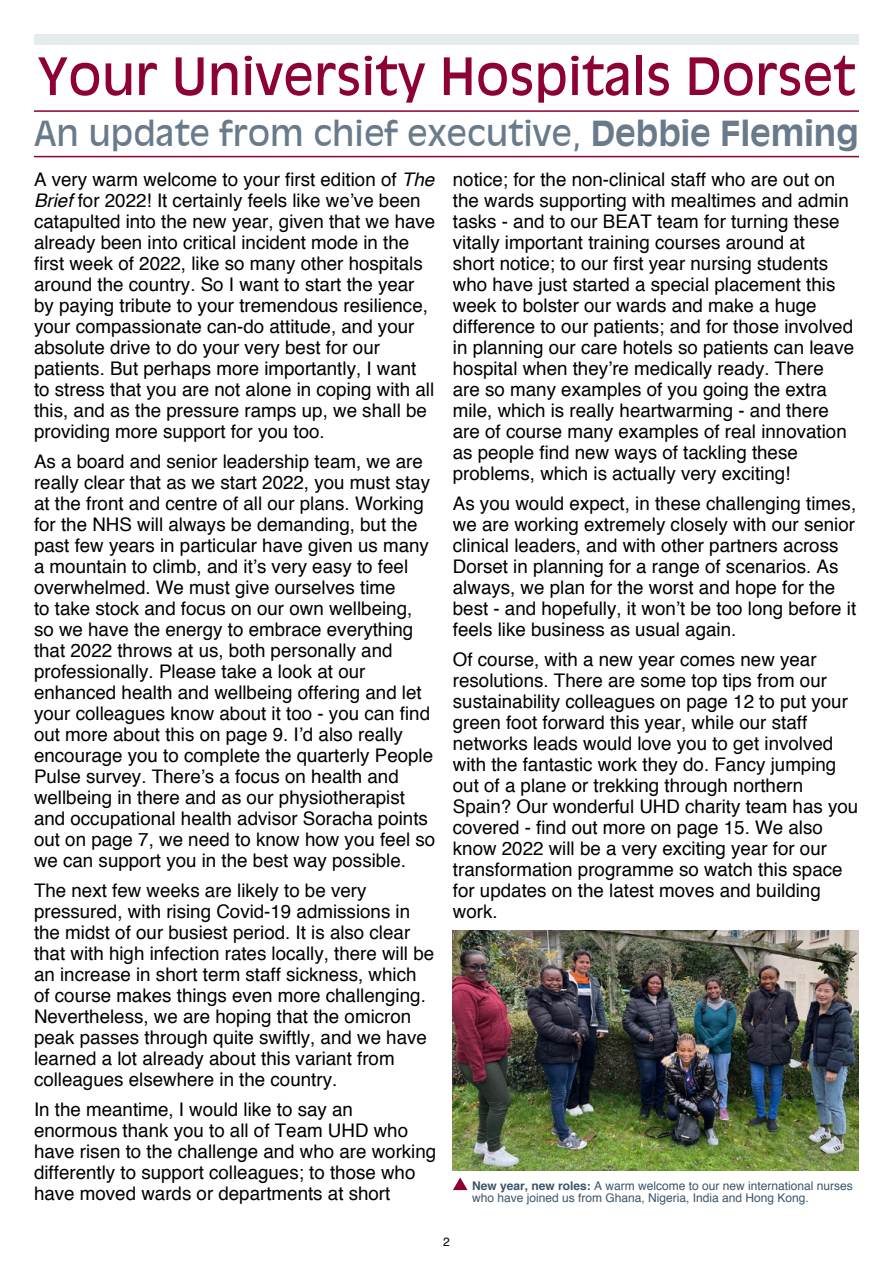
<style>
.page{position:relative;width:893px;height:1263px;background:#fff}
.page>*{position:absolute;margin:0;border:0;box-sizing:border-box;transform-origin:0 0}
.t1{font:50.25px "Decade S Si";color:#8d0134}
.t2{font:33.75px "Decade S Si";color:#697b8b}
.t3{font:18.75px/21px "Helvetica";color:#000}
.t4{font:12px/12px "Helvetica";color:#3d5567}
.t5{font:12px "Helvetica";color:#000}
.s1{font-weight:700}
.s2{font-style:italic}
</style>
<div class="page">
<div style="left:34px;top:34px;width:825px;height:11px;background:#e4eced"></div>
<img style="left:453px;top:930px;width:406px;height:240px">
<hr style="left:34px;top:110px;width:825px;height:2px;background:#8d0134">
<hr style="left:34px;top:156px;width:825px;height:1px;background:#8d0134">
<svg style="left:453px;top:1177px;width:14px;height:13px"></svg>
<h1 class="t1" style="left:38px;top:46px;width:819px">Your University Hospitals Dorset</h1>
<h2 class="t2" style="left:34px;top:113px;width:826px">An update from chief executive, <span class="s1">Debbie Fleming</span></h2>
<p class="t3" style="left:453px;top:168px;width:403px">notice; for the non-clinical staff who are out on the wards supporting with mealtimes and admin tasks - and to our BEAT team for turning these vitally important training courses around at<br>short notice; to our first year nursing students who have just started a special placement this week to bolster our wards and make a huge difference to our patients; and for those involved in planning our care hotels so patients can leave hospital when they’re medically ready. There are so many examples of you going the extra mile, which is really heartwarming - and there are of course many examples of real innovation as people find new ways of tackling these problems, which is actually very exciting!</p>
<p class="t3" style="left:453px;top:492px;width:405px">As you would expect, in these challenging times, we are working extremely closely with our senior clinical leaders, and with other partners across Dorset in planning for a range of scenarios. As always, we plan for the worst and hope for the best - and hopefully, it won’t be too long before it feels like business as usual again.</p>
<p class="t3" style="left:453px;top:648px;width:407px">Of course, with a new year comes new year resolutions. There are some top tips from our sustainability colleagues on page 12 to put your green foot forward this year, while our staff networks leads would love you to get involved with the fantastic work they do. Fancy jumping out of a plane or trekking through northern Spain? Our wonderful UHD charity team has you covered - find out more on page 15. We also know 2022 will be a very exciting year for our transformation programme so watch this space for updates on the latest moves and building work.</p>
<p class="t3" style="left:34px;top:168px;width:403px">A very warm welcome to your first edition of <span class="s2">The Brief</span> for 2022! It certainly feels like we’ve been catapulted into the new year, given that we have already been into critical incident mode in the first week of 2022, like so many other hospitals around the country. So I want to start the year by paying tribute to your tremendous resilience, your compassionate can-do attitude, and your absolute drive to do your very best for our patients. But perhaps more importantly, I want to stress that you are not alone in coping with all this, and as the pressure ramps up, we shall be providing more support for you too.</p>
<p class="t3" style="left:34px;top:450px;width:403px">As a board and senior leadership team, we are really clear that as we start 2022, you must stay at the front and centre of all our plans. Working for the NHS will always be demanding, but the past few years in particular have given us many a mountain to climb, and it’s very easy to feel overwhelmed. We must give ourselves time<br>to take stock and focus on our own wellbeing, so we have the energy to embrace everything that 2022 throws at us, both personally and professionally. Please take a look at our enhanced health and wellbeing offering and let your colleagues know about it too - you can find out more about this on page 9. I’d also really encourage you to complete the quarterly People Pulse survey. There’s a focus on health and wellbeing in there and as our physiotherapist and occupational health advisor Soracha points out on page 7, we need to know how you feel so we can support you in the best way possible.</p>
<p class="t3" style="left:34px;top:879px;width:402px">The next few weeks are likely to be very pressured, with rising Covid-19 admissions in the midst of our busiest period. It is also clear that with high infection rates locally, there will be an increase in short term staff sickness, which of course makes things even more challenging.<br>Nevertheless, we are hoping that the omicron peak passes through quite swiftly, and we have learned a lot already about this variant from colleagues elsewhere in the country.</p>
<p class="t3" style="left:34px;top:1098px;width:404px">In the meantime, I would like to say an enormous thank you to all of Team UHD who have risen to the challenge and who are working differently to support colleagues; to those who have moved wards or departments at short</p>
<p class="t4" style="left:472px;top:1179px;width:382px"><span class="s1">New year, new roles:</span> A warm welcome to our new international nurses who have joined us from Ghana, Nigeria, India and Hong Kong.</p>
<p class="t5" style="left:443px;top:1235px;width:8px">2</p>
</div>
